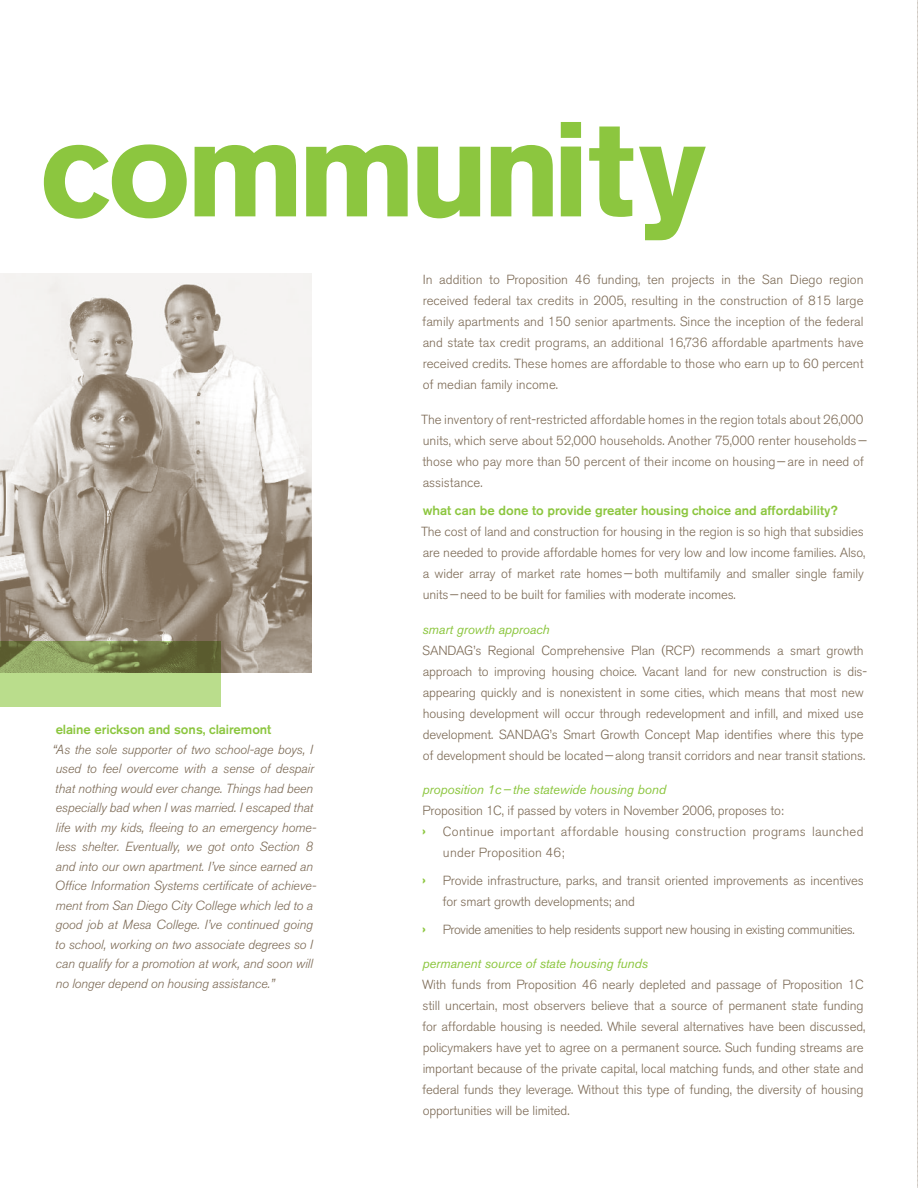
<style>
.page{position:relative;width:918px;height:1188px;background:#fff}
.page>*{position:absolute;margin:0;border:0;box-sizing:border-box;transform-origin:0 0}
.t1{font:700 133.5px "Akzidenz Grotesk BE";letter-spacing:-.05em;color:#8cc63f}
.t2{font:700 14.25px "Akzidenz Grotesk BE";color:#8cc63f}
.t3{font:300 13.2px/21px "Akzidenz Grotesk BE";letter-spacing:-.01em;color:#7c6a55}
.t4{font:italic 300 13.2px/19.5px "Akzidenz Grotesk BE";letter-spacing:-.01em;color:#7c6a55}
.t5{font:300 13.2px/21px "Akzidenz Grotesk BE";letter-spacing:.015em;color:#7c6a55}
.t6{font:500 13.2px "Akzidenz Grotesk BE";color:#8cc63f}
.t7{font:italic 13.2px "Akzidenz Grotesk BE";letter-spacing:-.01em;color:#8cc63f}
.t8{font:300 13.2px "Akzidenz Grotesk BE";letter-spacing:-.03em;color:#7c6a55}
</style>
<div class="page">
<img style="left:0;top:274px;width:312px;height:399px">
<svg style="left:0;top:641px;width:220px;height:66px;background:#99b16c"></svg>
<svg style="left:917px;top:0;width:1px;height:1188px"></svg>
<h1 class="t1" style="left:39px;top:93px;width:668px">community</h1>
<p class="t6" style="left:56px;top:721px;width:217px">elaine erickson and sons, clairemont</p>
<p class="t4" style="left:52px;top:739px;width:266px">“As the sole supporter of two school-age boys, I used to feel overcome with a sense of despair that nothing would ever change. Things had been especially bad when I was married. I escaped that life with my kids, fleeing to an emergency home&shy;less shelter. Eventually, we got onto Section 8 and into our own apartment. I’ve since earned an Office Information Systems certificate of achieve&shy;ment from San Diego City College which led to a good job at Mesa College. I’ve continued going to school, working on two associate degrees so I can qualify for a promotion at work, and soon will no longer depend on housing assistance.”</p>
<p class="t3" style="left:422px;top:269px;width:443px;text-align:justify">In addition to Proposition 46 funding, ten projects in the San Diego region received federal tax credits in 2005, resulting in the construction of 815 large family apartments and 150 senior apartments. Since the inception of the federal and state tax credit programs, an additional 16,736 affordable apartments have received credits. These homes are affordable to those who earn up to 60 percent of median family income.</p>
<p class="t3" style="left:421px;top:409px;width:448px">The inventory of rent-restricted affordable homes in the region totals about 26,000 units, which serve about 52,000 households. Another 75,000 renter households— those who pay more than 50 percent of their income on housing—are in need of assistance.</p>
<p class="t6" style="left:423px;top:503px;width:417px">what can be done to provide greater housing choice and affordability?</p>
<p class="t3" style="left:421px;top:521px;width:446px;text-align:justify">The cost of land and construction for housing in the region is so high that subsidies are needed to provide affordable homes for very low and low income families. Also, a wider array of market rate homes—both multifamily and smaller single family units—need to be built for families with moderate incomes.</p>
<p class="t7" style="left:422px;top:621px;width:129px">smart growth approach</p>
<p class="t3" style="left:422px;top:640px;width:446px">SANDAG’s Regional Comprehensive Plan (RCP) recommends a smart growth approach to improving housing choice. Vacant land for new construction is dis&shy;appearing quickly and is nonexistent in some cities, which means that most new housing development will occur through redevelopment and infill, and mixed use development. SANDAG’s Smart Growth Concept Map identifies where this type of development should be located—along transit corridors and near transit stations.</p>
<p class="t7" style="left:423px;top:782px;width:245px">proposition 1c—the statewide housing bond</p>
<p class="t5" style="left:443px;top:800px;width:422px;text-indent:-20px">Proposition 1C, if passed by voters in November 2006, proposes to:<br>Continue important affordable housing construction programs launched under Proposition 46;</p>
<p class="t3" style="left:443px;top:870px;width:423px">Provide infrastructure, parks, and transit oriented improvements as incentives for smart growth developments; and</p>
<p class="t8" style="left:443px;top:922px;width:413px">Provide amenities to help residents support new housing in existing communities.</p>
<p class="t7" style="left:423px;top:956px;width:227px">permanent source of state housing funds</p>
<p class="t3" style="left:422px;top:974px;width:445px">With funds from Proposition 46 nearly depleted and passage of Proposition 1C still uncertain, most observers believe that a source of permanent state funding for affordable housing is needed. While several alternatives have been discussed, policymakers have yet to agree on a permanent source. Such funding streams are important because of the private capital, local matching funds, and other state and federal funds they leverage. Without this type of funding, the diversity of housing opportunities will be limited.</p>
<p class="t2" style="left:423px;top:823px;width:5px">›</p>
<p class="t2" style="left:423px;top:872px;width:5px">›</p>
<p class="t2" style="left:423px;top:921px;width:5px">›</p>
</div>
